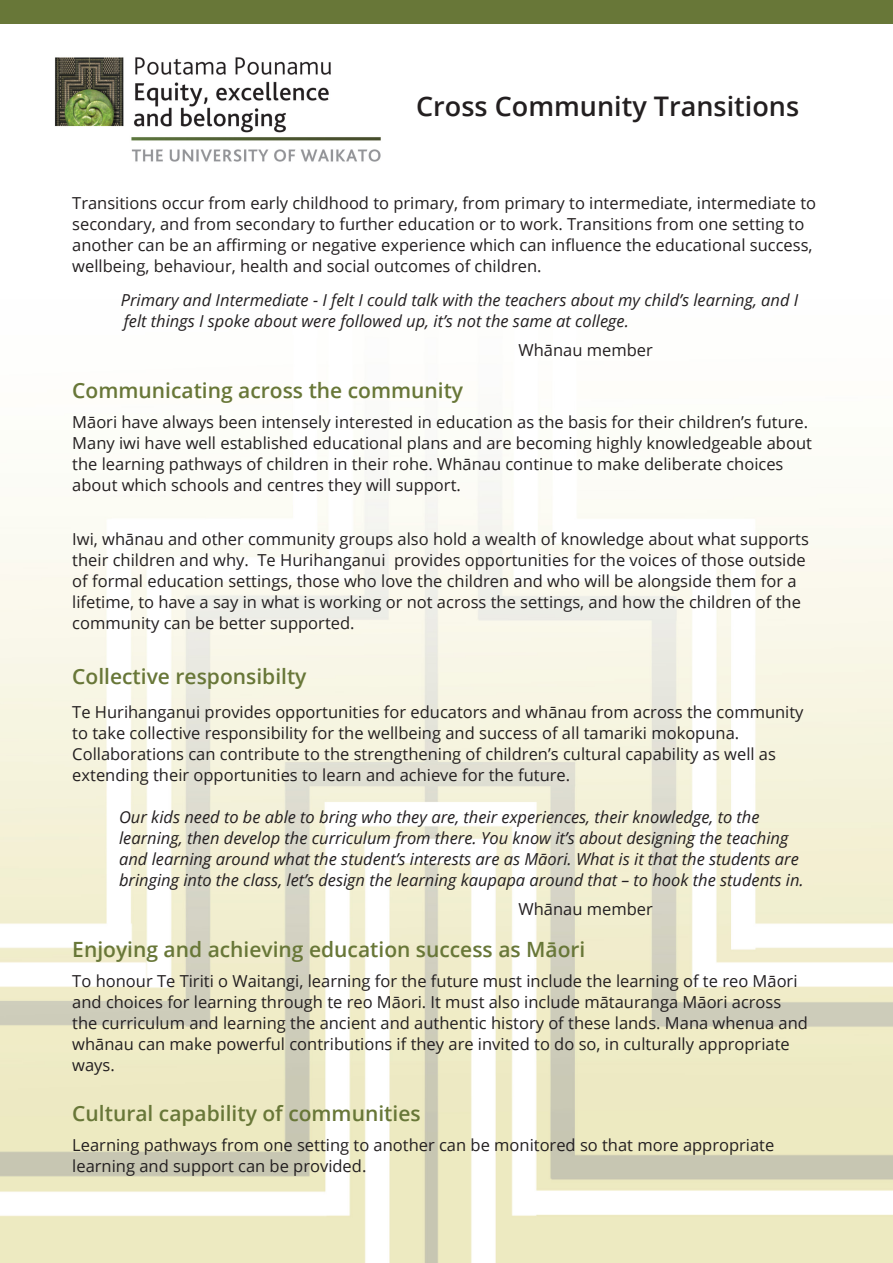
<style>
.page{position:relative;width:893px;height:1263px;background:#fff}
.page>*{position:absolute;margin:0;border:0;box-sizing:border-box;transform-origin:0 0}
.t1{font:600 27px "Open Sans";color:#231f20}
.t2{font:600 21px "Open Sans";color:#687738}
.t3{font:16.5px/21px "Open Sans";color:#231f20}
.t4{font:italic 16.5px/21px "Open Sans";color:#231f20}
</style>
<div class="page">
<img style="left:0;top:23px;width:893px;height:1240px">
<div style="left:0;top:0;width:893px;height:23px;background:#687738"></div>
<img style="left:44px;top:40px;width:347px;height:130px">
<p class="t1" style="left:416px;top:88px;width:385px">Cross Community Transitions</p>
<p class="t3" style="left:72px;top:192px;width:745px">Transitions occur from early childhood to primary, from primary to intermediate, intermediate to secondary, and from secondary to further education or to work. Transitions from one setting to another can be an affirming or negative experience which can influence the educational success, wellbeing, behaviour, health and social outcomes of children.</p>
<p class="t4" style="left:121px;top:289px;width:679px">Primary and Intermediate - I felt I could talk with the teachers about my child’s learning, and I</p>
<p class="t4" style="left:124px;top:310px;width:507px">felt things I spoke about were followed up, it’s not the same at college.</p>
<p class="t3" style="left:518px;top:339px;width:136px">Whānau member</p>
<p class="t2" style="left:72px;top:376px;width:392px">Communicating across the community</p>
<p class="t3" style="left:72px;top:411px;width:741px">Māori have always been intensely interested in education as the basis for their children’s future.<br>Many iwi have well established educational plans and are becoming highly knowledgeable about the learning pathways of children in their rohe. Whānau continue to make deliberate choices about which schools and centres they will support.</p>
<p class="t3" style="left:72px;top:528px;width:738px">Iwi, whānau and other community groups also hold a wealth of knowledge about what supports their children and why. Te Hurihanganui provides opportunities for the voices of those outside of formal education settings, those who love the children and who will be alongside them for a lifetime, to have a say in what is working or not across the settings, and how the children of the community can be better supported.</p>
<p class="t2" style="left:72px;top:662px;width:236px">Collective responsibilty</p>
<p class="t3" style="left:72px;top:701px;width:733px">Te Hurihanganui provides opportunities for educators and whānau from across the community to take collective responsibility for the wellbeing and success of all tamariki mokopuna.<br>Collaborations can contribute to the strengthening of children’s cultural capability as well as extending their opportunities to learn and achieve for the future.</p>
<p class="t4" style="left:119px;top:806px;width:686px">Our kids need to be able to bring who they are, their experiences, their knowledge, to the learning, then develop the curriculum from there. You know it’s about designing the teaching and learning around what the student’s interests are as Māori. What is it that the students are bringing into the class, let’s design the learning kaupapa around that – to hook the students in.</p>
<p class="t3" style="left:518px;top:898px;width:136px">Whānau member</p>
<p class="t2" style="left:72px;top:935px;width:515px">Enjoying and achieving education success as Māori</p>
<p class="t3" style="left:72px;top:970px;width:737px">To honour Te Tiriti o Waitangi, learning for the future must include the learning of te reo Māori and choices for learning through te reo Māori. It must also include mātauranga Māori across the curriculum and learning the ancient and authentic history of these lands. Mana whenua and whānau can make powerful contributions if they are invited to do so, in culturally appropriate ways.</p>
<p class="t2" style="left:72px;top:1099px;width:350px">Cultural capability of communities</p>
<p class="t3" style="left:72px;top:1134px;width:704px">Learning pathways from one setting to another can be monitored so that more appropriate learning and support can be provided.</p>
</div>
